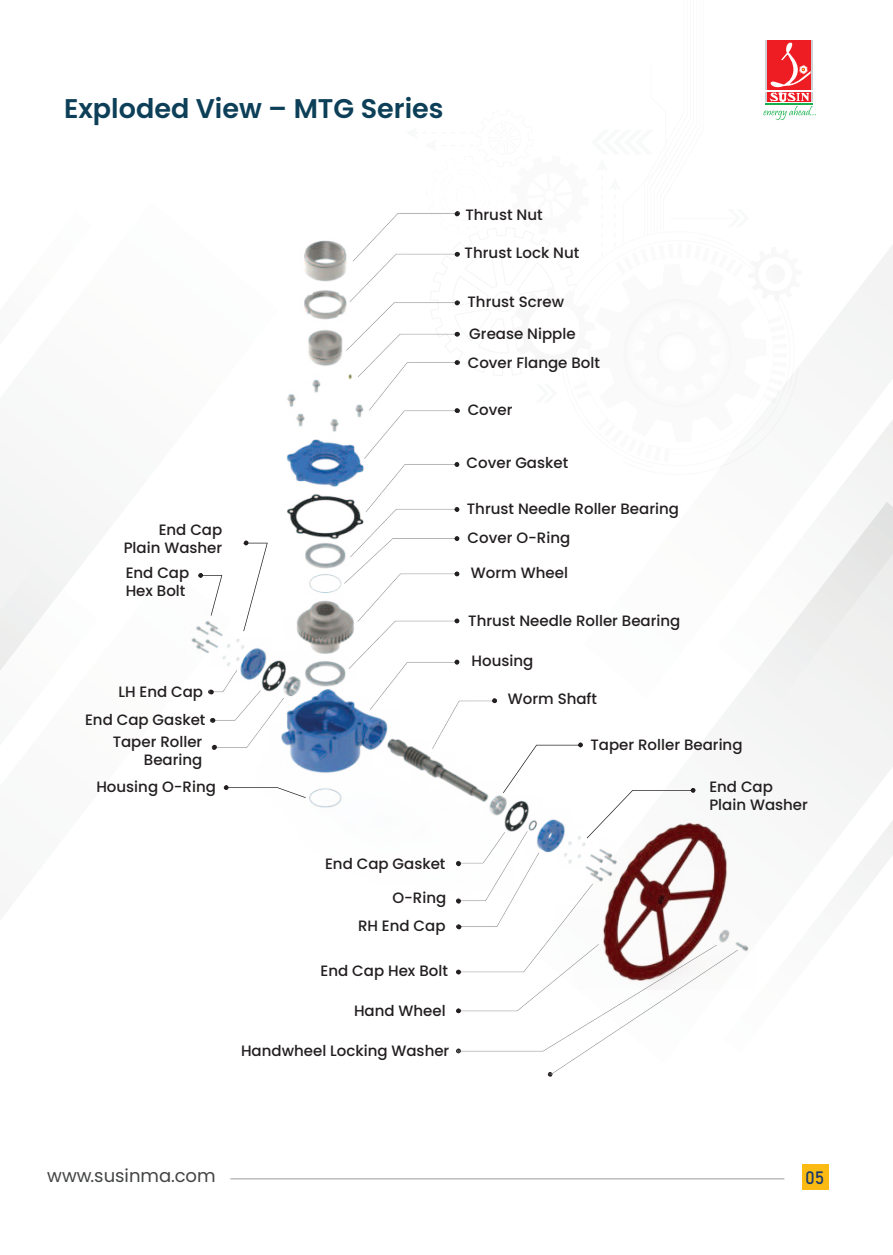
<style>
.page{position:relative;width:893px;height:1255px;background:#fff}
.page>*{position:absolute;margin:0;border:0;box-sizing:border-box;transform-origin:0 0}
.t1{font:600 27px "Poppins";color:#0d4058}
.t2{font:18px "Poppins";color:#434445}
.t3{font:17.7px "Bahnschrift";color:#193a69}
.t4{font:500 15px/18px "Poppins";color:#231f20}
</style>
<div class="page">
<svg style="left:822px;top:245px;width:71px;height:257px;fill:#f6f6f6"></svg>
<svg style="left:755px;top:502px;width:138px;height:398px;fill:#f4f5f4"></svg>
<svg style="left:0;top:473px;width:94px;height:197px;fill:#f4f6f6"></svg>
<hr style="left:230px;top:1177px;width:554px;height:2px;background:#bcbdc0">
<div style="left:802px;top:1164px;width:26px;height:26px;background:#fcbb13"></div>
<img style="left:191px;top:240px;width:564px;height:712px">
<img style="left:344px;top:462px;width:153px;height:286px">
<img style="left:347px;top:213px;width:58px;height:245px">
<img style="left:456px;top:832px;width:282px;height:242px">
<img style="left:209px;top:670px;width:75px;height:79px">
<svg style="left:405px;top:40px;width:411px;height:435px"></svg>
<svg style="left:454px;top:507px;width:6px;height:5px"></svg>
<svg style="left:454px;top:536px;width:6px;height:5px"></svg>
<svg style="left:454px;top:571px;width:6px;height:5px"></svg>
<svg style="left:454px;top:618px;width:6px;height:5px"></svg>
<svg style="left:454px;top:659px;width:6px;height:5px"></svg>
<svg style="left:492px;top:698px;width:5px;height:5px"></svg>
<svg style="left:503px;top:742px;width:193px;height:96px"></svg>
<svg style="left:456px;top:1008px;width:5px;height:5px"></svg>
<svg style="left:456px;top:969px;width:5px;height:5px"></svg>
<svg style="left:456px;top:924px;width:6px;height:5px"></svg>
<svg style="left:456px;top:898px;width:5px;height:5px"></svg>
<svg style="left:456px;top:861px;width:5px;height:5px"></svg>
<svg style="left:224px;top:785px;width:82px;height:13px"></svg>
<svg style="left:212px;top:744px;width:5px;height:5px"></svg>
<svg style="left:210px;top:717px;width:6px;height:6px"></svg>
<svg style="left:209px;top:689px;width:5px;height:5px"></svg>
<svg style="left:198px;top:573px;width:24px;height:42px"></svg>
<svg style="left:243px;top:540px;width:25px;height:91px"></svg>
<h1 class="t1" style="left:64px;top:93px;width:381px">Exploded View ñ MTG Series</h1>
<p class="t4" style="left:124px;top:520px;width:100px;text-align:right">End Cap<br>Plain Washer</p>
<p class="t4" style="left:126px;top:564px;width:65px">End Cap<br>Hex Bolt</p>
<p class="t4" style="left:118px;top:682px;width:86px">LH End Cap</p>
<p class="t4" style="left:85px;top:711px;width:122px">End Cap Gasket</p>
<p class="t4" style="left:113px;top:732px;width:91px;text-align:right">Taper Roller<br>Bearing</p>
<p class="t4" style="left:96px;top:777px;width:121px">Housing O-Ring</p>
<p class="t4" style="left:465px;top:206px;width:79px">Thrust Nut</p>
<p class="t4" style="left:465px;top:244px;width:116px">Thrust Lock Nut</p>
<p class="t4" style="left:467px;top:287px;width:110px;line-height:31px">Thrust Screw<br>Grease Nipple</p>
<p class="t4" style="left:468px;top:354px;width:134px">Cover Flange Bolt</p>
<p class="t4" style="left:468px;top:401px;width:46px">Cover</p>
<p class="t4" style="left:467px;top:454px;width:103px">Cover Gasket</p>
<p class="t4" style="left:467px;top:499px;width:214px">Thrust Needle Roller Bearing</p>
<p class="t4" style="left:468px;top:529px;width:104px">Cover O-Ring</p>
<p class="t4" style="left:471px;top:564px;width:98px">Worm Wheel</p>
<p class="t4" style="left:468px;top:612px;width:214px">Thrust Needle Roller Bearing</p>
<p class="t4" style="left:471px;top:651px;width:63px">Housing</p>
<p class="t4" style="left:508px;top:690px;width:91px">Worm Shaft</p>
<p class="t4" style="left:590px;top:735px;width:154px">Taper Roller Bearing</p>
<p class="t4" style="left:709px;top:777px;width:100px">End Cap<br>Plain Washer</p>
<p class="t4" style="left:325px;top:854px;width:122px">End Cap Gasket</p>
<p class="t4" style="left:392px;top:889px;width:55px">O-Ring</p>
<p class="t4" style="left:358px;top:916px;width:89px">RH End Cap</p>
<p class="t4" style="left:321px;top:962px;width:129px">End Cap Hex Bolt</p>
<p class="t4" style="left:354px;top:1001px;width:93px">Hand Wheel</p>
<p class="t4" style="left:241px;top:1042px;width:210px">Handwheel Locking Washer</p>
<p class="t2" style="left:47px;top:1165px;width:170px">www.susinma.com</p>
<p class="t3" style="left:805px;top:1169px;width:21px">05</p>
</div>
